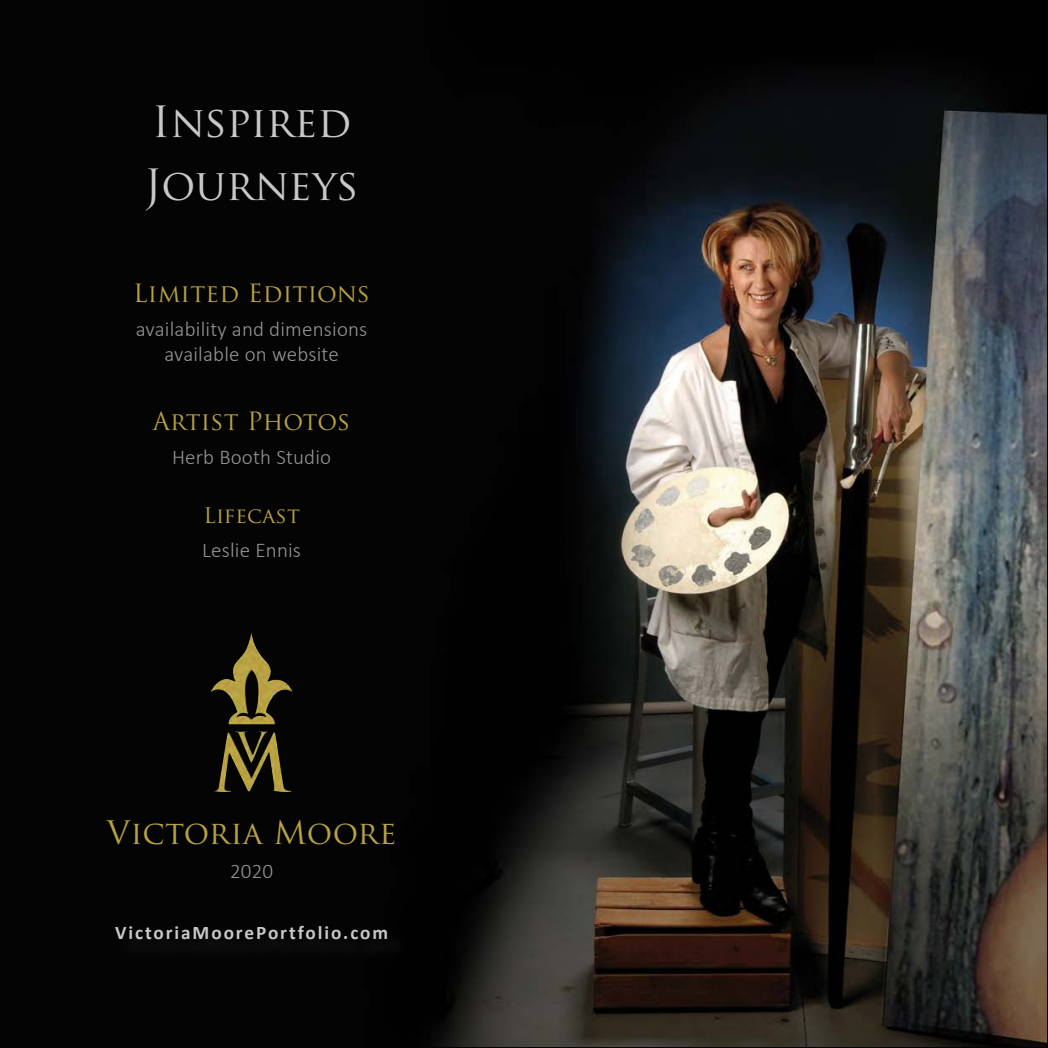
<style>
.page{position:relative;width:1048px;height:1048px;background:#fff}
.page>*{position:absolute;margin:0;border:0;box-sizing:border-box;transform-origin:0 0}
.GOLD_-_SECTION_OPENE{font:42px/63px "Trajan Pro";color:#c7c8ca}
.Painting_Title{font:31.5px "Trajan Pro";letter-spacing:.01em;color:#b7a241}
.Painting_Title-2{font:24.5px "Trajan Pro";letter-spacing:.01em;color:#b7a241}
.Painting_Title-3{font:300 21px/24.5px "Calibri";letter-spacing:.01em;color:#939598;text-align:center}
.Dimensions{font:300 21px "Calibri";letter-spacing:.01em;color:#939598}
.Painting_Title-4{font:21px "Trajan Pro";letter-spacing:.01em;color:#b7a241}
.A_TOC_text{font:700 19.25px "Calibri";letter-spacing:.1em;color:#c7c8ca}
</style>
<div class="page">
<img style="left:0;top:0;width:1046px;height:1046px">
<img style="left:210px;top:632px;width:83px;height:160px">
<div style="left:119px;top:929px;width:290px;height:31px;background:#060606"></div>
<p class="GOLD_-_SECTION_OPENE" style="left:144px;top:90px;width:216px">Inspired<br>Journeys</p>
<p class="Painting_Title-2" style="left:133px;top:277px;width:238px">Limited Editions</p>
<p class="Painting_Title-3" style="left:136px;top:316px;width:233px">availability and dimensions available on website</p>
<p class="Painting_Title-2" style="left:153px;top:405px;width:199px">Artist Photos</p>
<p class="Dimensions" style="left:172px;top:443px;width:161px">Herb Booth Studio</p>
<p class="Painting_Title-4" style="left:203px;top:502px;width:98px">Lifecast</p>
<p class="Dimensions" style="left:202px;top:537px;width:100px">Leslie Ennis</p>
<p class="Painting_Title" style="left:107px;top:812px;width:291px">Victoria Moore</p>
<p class="Dimensions" style="left:230px;top:857px;width:45px">2020</p>
<p class="A_TOC_text" style="left:115px;top:919px;width:274px">VictoriaMoorePortfolio.com</p>
</div>
